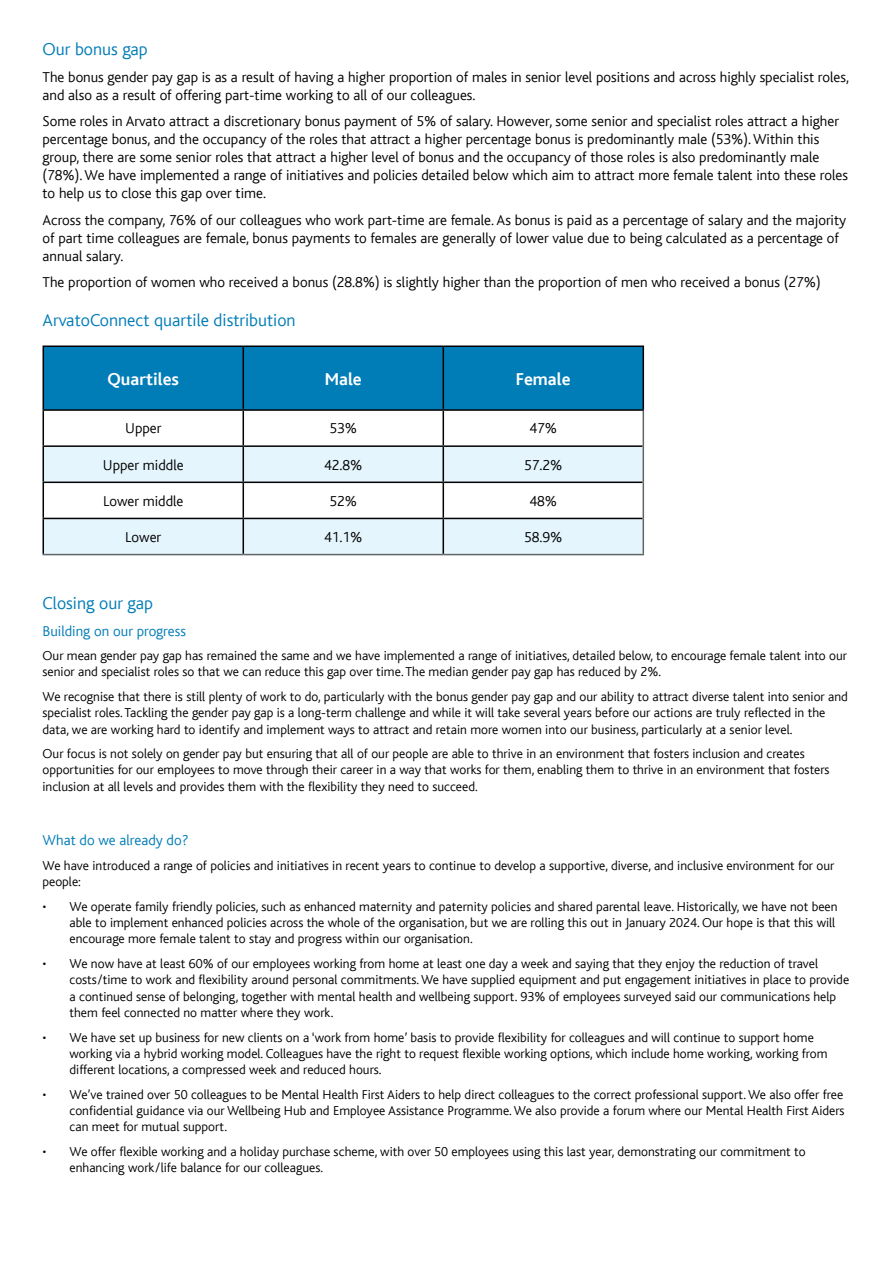
<style>
.page{position:relative;width:893px;height:1263px;background:#fff}
.page>*{position:absolute;margin:0;border:0;box-sizing:border-box;transform-origin:0 0}
.t1{font:300 18px "Bliss";color:#007cb7}
.t2{font:700 18px "Bliss";color:#fff}
.t3{font:300 15px/18px "Bliss";color:#000}
.t4{font:300 15px "Bliss";color:#007cb7}
.t5{font:300 13.5px/16.2px "Bliss";color:#000}
</style>
<div class="page">
<div style="left:44px;top:347px;width:599px;height:62px;background:#007cb7"></div>
<svg style="left:44px;top:447px;width:599px;height:107px;fill:#e4f5fd"></svg>
<hr style="left:43px;top:345px;width:200px;height:2px;background:#000">
<hr style="left:43px;top:347px;width:1px;height:62px;background:#000">
<hr style="left:243px;top:345px;width:200px;height:2px;background:#000">
<hr style="left:243px;top:347px;width:1px;height:62px;background:#000">
<hr style="left:443px;top:345px;width:201px;height:2px;background:#000">
<hr style="left:443px;top:347px;width:1px;height:62px;background:#000">
<hr style="left:643px;top:347px;width:1px;height:62px;background:#000">
<hr style="left:43px;top:409px;width:200px;height:2px;background:#000">
<hr style="left:43px;top:411px;width:1px;height:34px;background:#000">
<hr style="left:243px;top:409px;width:200px;height:2px;background:#000">
<hr style="left:243px;top:411px;width:1px;height:34px;background:#000">
<hr style="left:443px;top:409px;width:201px;height:2px;background:#000">
<hr style="left:443px;top:411px;width:1px;height:34px;background:#000">
<hr style="left:43px;top:445px;width:200px;height:2px;background:#000">
<hr style="left:43px;top:447px;width:1px;height:35px;background:#000">
<hr style="left:243px;top:445px;width:200px;height:2px;background:#000">
<hr style="left:243px;top:447px;width:1px;height:35px;background:#000">
<hr style="left:443px;top:445px;width:200px;height:2px;background:#000">
<hr style="left:443px;top:447px;width:1px;height:35px;background:#000">
<hr style="left:43px;top:482px;width:200px;height:1px;background:#000">
<hr style="left:43px;top:483px;width:1px;height:35px;background:#000">
<hr style="left:243px;top:482px;width:200px;height:1px;background:#000">
<hr style="left:243px;top:483px;width:1px;height:35px;background:#000">
<hr style="left:443px;top:482px;width:200px;height:1px;background:#000">
<hr style="left:443px;top:483px;width:1px;height:35px;background:#000">
<hr style="left:43px;top:518px;width:200px;height:1px;background:#000">
<hr style="left:43px;top:519px;width:1px;height:35px;background:#000">
<hr style="left:243px;top:518px;width:200px;height:1px;background:#000">
<hr style="left:243px;top:519px;width:1px;height:35px;background:#000">
<hr style="left:443px;top:518px;width:200px;height:1px;background:#000">
<hr style="left:443px;top:519px;width:1px;height:35px;background:#000">
<hr style="left:643px;top:411px;width:1px;height:35px;background:#636466">
<hr style="left:643px;top:446px;width:1px;height:36px;background:#636466">
<hr style="left:643px;top:482px;width:1px;height:36px;background:#636466">
<hr style="left:643px;top:518px;width:1px;height:36px;background:#636466">
<hr style="left:43px;top:554px;width:200px;height:1px;background:#636466">
<hr style="left:243px;top:554px;width:200px;height:1px;background:#636466">
<hr style="left:443px;top:554px;width:201px;height:1px;background:#636466">
<h1 class="t1" style="left:43px;top:40px;width:107px">Our bonus gap</h1>
<p class="t3" style="left:43px;top:68px;width:808px">The bonus gender pay gap is as a result of having a higher proportion of males in senior level positions and across highly specialist roles, and also as a result of offering part-time working to all of our colleagues.</p>
<p class="t3" style="left:43px;top:113px;width:807px">Some roles in Arvato attract a discretionary bonus payment of 5% of salary. However, some senior and specialist roles attract a higher percentage bonus, and the occupancy of the roles that attract a higher percentage bonus is predominantly male (53%). Within this group, there are some senior roles that attract a higher level of bonus and the occupancy of those roles is also predominantly male (78%). We have implemented a range of initiatives and policies detailed below which aim to attract more female talent into these roles to help us to close this gap over time.</p>
<p class="t3" style="left:43px;top:211px;width:805px">Across the company, 76% of our colleagues who work part-time are female. As bonus is paid as a percentage of salary and the majority of part time colleagues are female, bonus payments to females are generally of lower value due to being calculated as a percentage of annual salary.</p>
<p class="t3" style="left:43px;top:274px;width:780px">The proportion of women who received a bonus (28.8%) is slightly higher than the proportion of men who received a bonus (27%)</p>
<h1 class="t1" style="left:43px;top:311px;width:255px">ArvatoConnect quartile distribution</h1>
<h1 class="t2" style="left:107px;top:369px;width:73px">Quartiles</h1>
<h1 class="t2" style="left:325px;top:369px;width:39px">Male</h1>
<h1 class="t2" style="left:516px;top:369px;width:56px">Female</h1>
<p class="t3" style="left:125px;top:420px;width:38px">Upper</p>
<p class="t3" style="left:329px;top:420px;width:29px">53%</p>
<p class="t3" style="left:529px;top:420px;width:29px">47%</p>
<p class="t3" style="left:103px;top:456px;width:82px">Upper middle</p>
<p class="t3" style="left:324px;top:456px;width:40px">42.8%</p>
<p class="t3" style="left:524px;top:456px;width:40px">57.2%</p>
<p class="t3" style="left:103px;top:492px;width:82px">Lower middle</p>
<p class="t3" style="left:329px;top:492px;width:29px">52%</p>
<p class="t3" style="left:529px;top:492px;width:29px">48%</p>
<p class="t3" style="left:125px;top:528px;width:37px">Lower</p>
<p class="t3" style="left:324px;top:528px;width:40px">41.1%</p>
<p class="t3" style="left:524px;top:528px;width:40px">58.9%</p>
<h1 class="t1" style="left:43px;top:594px;width:112px">Closing our gap</h1>
<p class="t4" style="left:43px;top:623px;width:145px">Building on our progress</p>
<p class="t5" style="left:43px;top:648px;width:806px">Our mean gender pay gap has remained the same and we have implemented a range of initiatives, detailed below, to encourage female talent into our senior and specialist roles so that we can reduce this gap over time. The median gender pay gap has reduced by 2%.</p>
<p class="t5" style="left:43px;top:689px;width:807px">We recognise that there is still plenty of work to do, particularly with the bonus gender pay gap and our ability to attract diverse talent into senior and specialist roles. Tackling the gender pay gap is a long-term challenge and while it will take several years before our actions are truly reflected in the data, we are working hard to identify and implement ways to attract and retain more women into our business, particularly at a senior level.</p>
<p class="t5" style="left:43px;top:746px;width:789px">Our focus is not solely on gender pay but ensuring that all of our people are able to thrive in an environment that fosters inclusion and creates opportunities for our employees to move through their career in a way that works for them, enabling them to thrive in an environment that fosters inclusion at all levels and provides them with the flexibility they need to succeed.</p>
<p class="t4" style="left:43px;top:833px;width:148px">What do we already do?</p>
<p class="t5" style="left:43px;top:858px;width:793px">We have introduced a range of policies and initiatives in recent years to continue to develop a supportive, diverse, and inclusive environment for our people:</p>
<p class="t5" style="left:70px;top:899px;width:770px;text-indent:-27px">• We operate family friendly policies, such as enhanced maternity and paternity policies and shared parental leave. Historically, we have not been able to implement enhanced policies across the whole of the organisation, but we are rolling this out in January 2024. Our hope is that this will encourage more female talent to stay and progress within our organisation.</p>
<p class="t5" style="left:70px;top:956px;width:781px;text-indent:-27px">• We now have at least 60% of our employees working from home at least one day a week and saying that they enjoy the reduction of travel costs/time to work and flexibility around personal commitments. We have supplied equipment and put engagement initiatives in place to provide a continued sense of belonging, together with mental health and wellbeing support. 93% of employees surveyed said our communications help them feel connected no matter where they work.</p>
<p class="t5" style="left:70px;top:1029px;width:760px;text-indent:-27px">• We have set up business for new clients on a ‘work from home’ basis to provide flexibility for colleagues and will continue to support home working via a hybrid working model. Colleagues have the right to request flexible working options, which include home working, working from different locations, a compressed week and reduced hours.</p>
<p class="t5" style="left:70px;top:1086px;width:777px;text-align:justify;text-indent:-27px">• We’ve trained over 50 colleagues to be Mental Health First Aiders to help direct colleagues to the correct professional support. We also offer free confidential guidance via our Wellbeing Hub and Employee Assistance Programme. We also provide a forum where our Mental Health First Aiders can meet for mutual support.</p>
<p class="t5" style="left:70px;top:1143px;width:738px;text-indent:-27px">• We offer flexible working and a holiday purchase scheme, with over 50 employees using this last year, demonstrating our commitment to enhancing work/life balance for our colleagues.</p>
</div>
